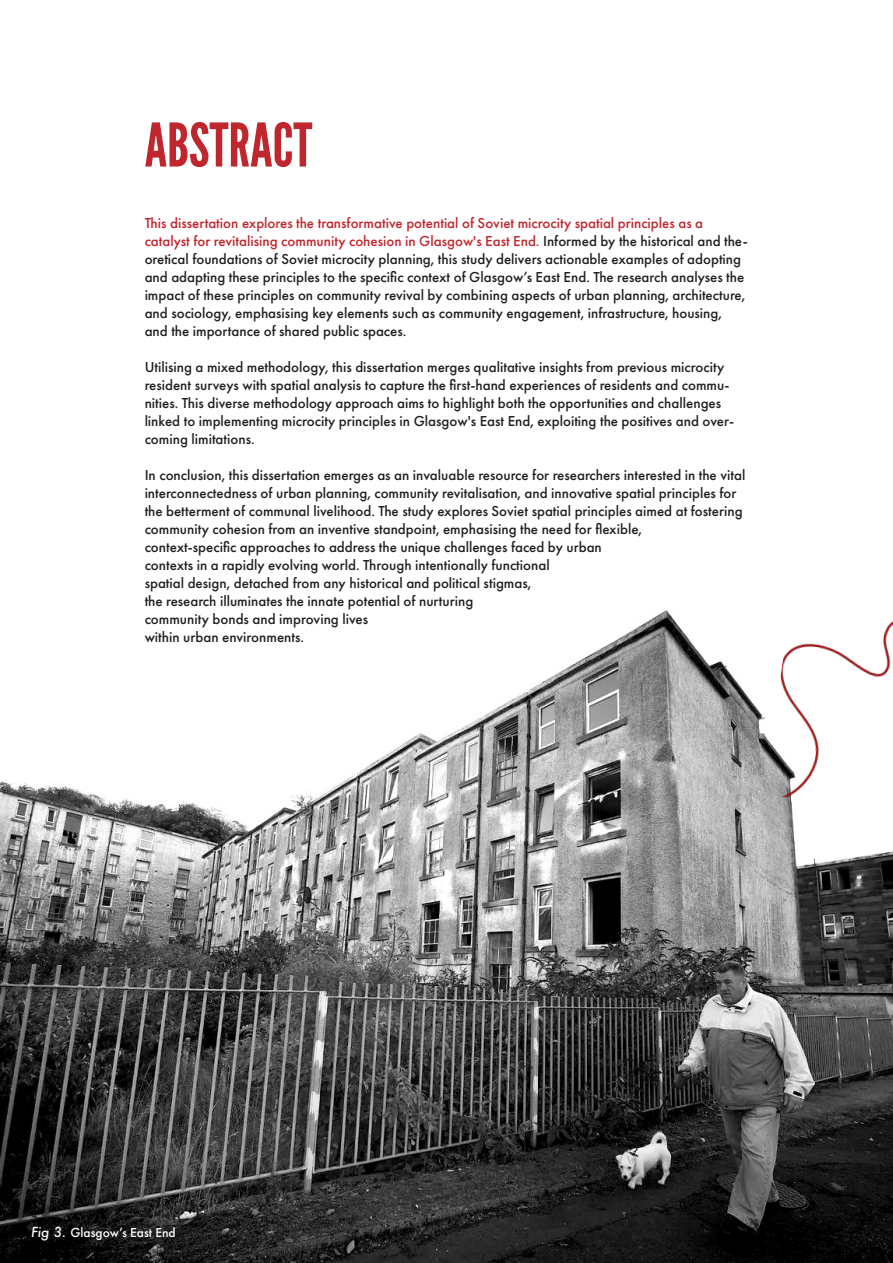
<style>
.page{position:relative;width:893px;height:1263px;background:#fff}
.page>*{position:absolute;margin:0;border:0;box-sizing:border-box;transform-origin:0 0}
.t1{font:60px "League Gothic";color:#c0262d}
.t2{font:500 15px/18px "Futura PT";color:#231f20}
.t3{font:500 13.5px "Futura PT";color:#fff}
.s1{color:#c0262d}
.s2{font-family:"Futura";font-style:italic}
</style>
<div class="page">
<img style="left:0;top:610px;width:893px;height:653px">
<img style="left:764px;top:610px;width:129px;height:202px">
<p class="t1" style="left:145px;top:109px;width:169px">ABSTRACT</p>
<p class="t2" style="left:145px;top:214px;width:605px"><span class="s1">This dissertation explores the transformative potential of Soviet microcity spatial principles as a catalyst for revitalising community cohesion in Glasgow's East End.</span> Informed by the historical and the&shy;oretical foundations of Soviet microcity planning, this study delivers actionable examples of adopting and adapting these principles to the specific context of Glasgow’s East End. The research analyses the impact of these principles on community revival by combining aspects of urban planning, architecture, and sociology, emphasising key elements such as community engagement, infrastructure, housing, and the importance of shared public spaces.</p>
<p class="t2" style="left:145px;top:358px;width:591px">Utilising a mixed methodology, this dissertation merges qualitative insights from previous microcity resident surveys with spatial analysis to capture the first-hand experiences of residents and commu&shy;nities. This diverse methodology approach aims to highlight both the opportunities and challenges linked to implementing microcity principles in Glasgow's East End, exploiting the positives and over&shy;coming limitations.</p>
<p class="t2" style="left:145px;top:466px;width:602px">In conclusion, this dissertation emerges as an invaluable resource for researchers interested in the vital interconnectedness of urban planning, community revitalisation, and innovative spatial principles for the betterment of communal livelihood. The study explores Soviet spatial principles aimed at fostering community cohesion from an inventive standpoint, emphasising the need for flexible,</p>
<p class="t2" style="left:145px;top:538px;width:459px">context-specific approaches to address the unique challenges faced by urban</p>
<p class="t2" style="left:145px;top:556px;width:407px">contexts in a rapidly evolving world. Through intentionally functional</p>
<p class="t2" style="left:145px;top:574px;width:388px">spatial design, detached from any historical and political stigmas,</p>
<p class="t2" style="left:145px;top:592px;width:330px">the research illuminates the innate potential of nurturing</p>
<p class="t2" style="left:145px;top:610px;width:225px">community bonds and improving lives</p>
<p class="t2" style="left:145px;top:628px;width:161px">within urban environments.</p>
<p class="t3" style="left:31px;top:1225px;width:146px"><span class="s2">Fig 3.</span> Glasgow’s East End</p>
</div>
